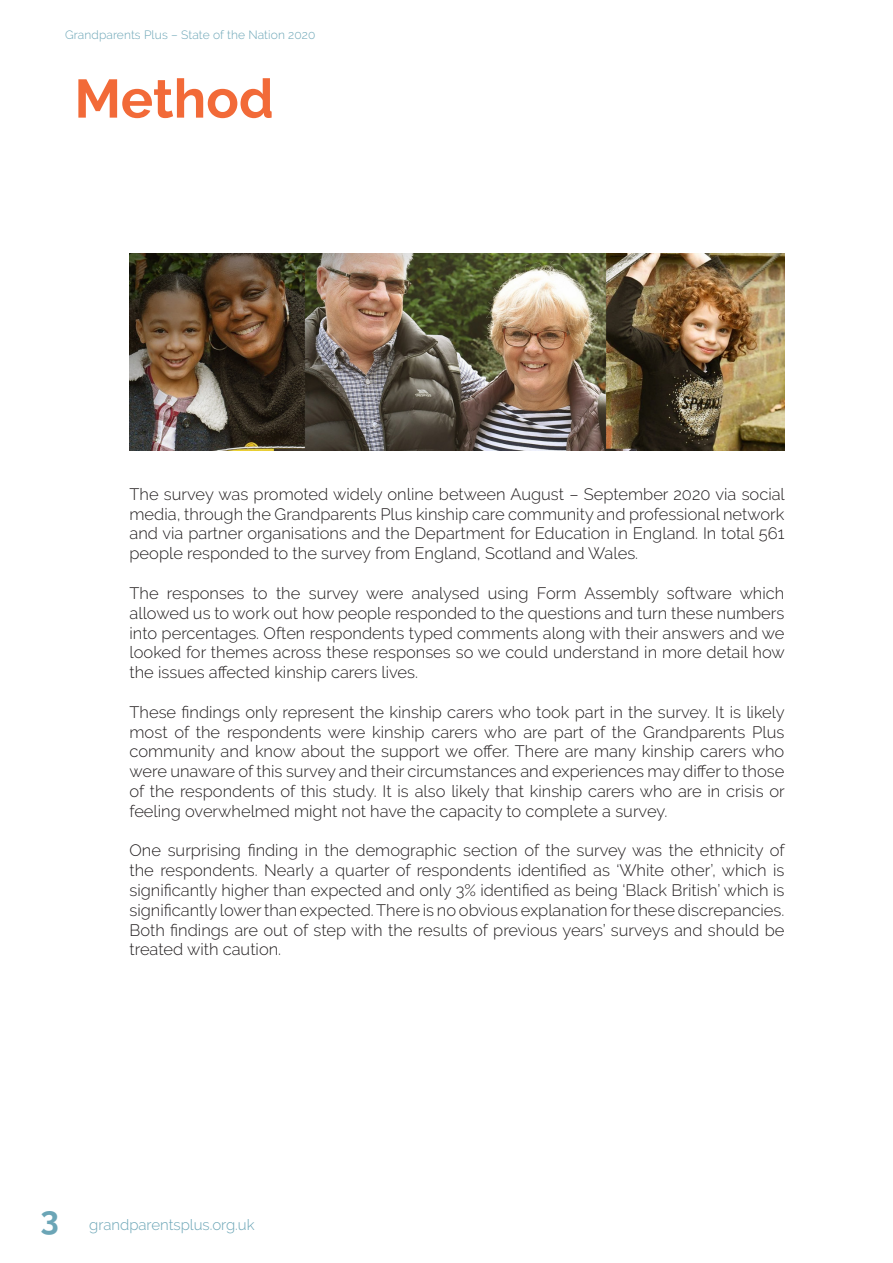
<style>
.page{position:relative;width:893px;height:1263px;background:#fff}
.page>*{position:absolute;margin:0;border:0;box-sizing:border-box;transform-origin:0 0}
.t1{font:700 54px "Raleway";color:#f26a38}
.t2{font:300 16.5px/19.8px "Raleway";color:#231f20;text-align:justify}
.t3{font:300 15px "Raleway";color:#6ba5b6}
.t4{font:300 12px "Raleway";letter-spacing:.01em;color:#6ba5b6}
.s1{font-weight:700;font-size:33px}
</style>
<div class="page">
<img style="left:130px;top:253px;width:654px;height:198px">
<p class="t4" style="left:65px;top:28px;width:252px">Grandparents Plus – State of the Nation 2020</p>
<p class="t1" style="left:74px;top:68px;width:201px">Method</p>
<p class="t2" style="left:130px;top:484px;width:657px">The survey was promoted widely online between August – September 2020 via social media, through the Grandparents Plus kinship care community and professional network and via partner organisations and the Department for Education in England. In total 561 people responded to the survey from England, Scotland and Wales.</p>
<p class="t2" style="left:130px;top:583px;width:657px">The responses to the survey were analysed using Form Assembly software which allowed us to work out how people responded to the questions and turn these numbers into percentages. Often respondents typed comments along with their answers and we looked for themes across these responses so we could understand in more detail how the issues affected kinship carers lives.</p>
<p class="t2" style="left:130px;top:702px;width:657px">These findings only represent the kinship carers who took part in the survey. It is likely most of the respondents were kinship carers who are part of the Grandparents Plus community and know about the support we offer. There are many kinship carers who were unaware of this survey and their circumstances and experiences may differ to those of the respondents of this study. It is also likely that kinship carers who are in crisis or feeling overwhelmed might not have the capacity to complete a survey.</p>
<p class="t2" style="left:130px;top:840px;width:657px">One surprising finding in the demographic section of the survey was the ethnicity of the respondents. Nearly a quarter of respondents identified as ‘White other’, which is significantly higher than expected and only 3% identified as being ‘Black British’ which is significantly lower than expected. There is no obvious explanation for these discrepancies.<br>Both findings are out of step with the results of previous years’ surveys and should be treated with caution.</p>
<p class="t3" style="left:40px;top:1215px;width:216px"><span class="s1">3</span> grandparentsplus.org.uk</p>
</div>
